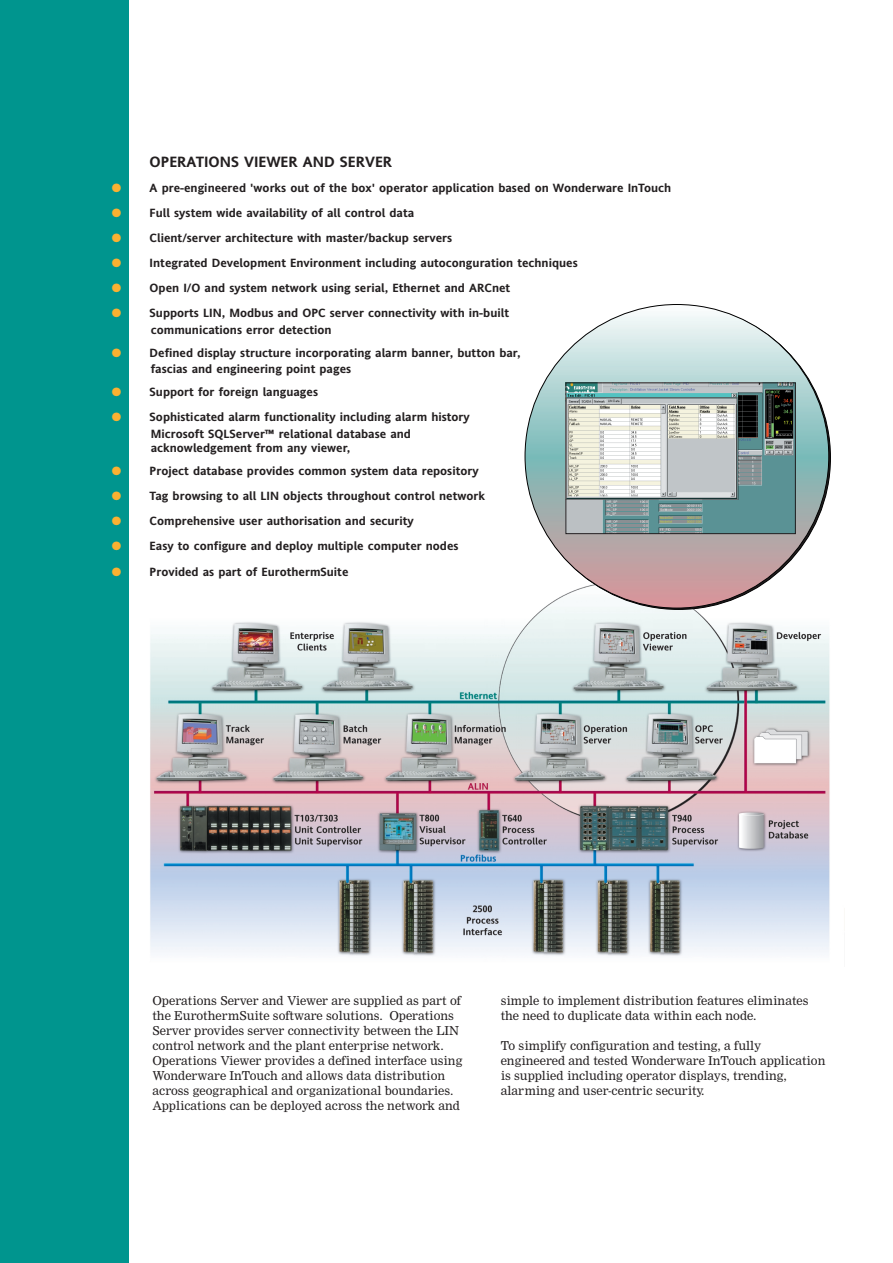
<style>
.page{position:relative;width:893px;height:1263px;background:#fff}
.page>*{position:absolute;margin:0;border:0;box-sizing:border-box;transform-origin:0 0}
.t1{font:700 15px "Invensys Andale";color:#231f20}
.t2{font:700 12px/16.6px "Invensys Andale";color:#231f20}
.t3{font:12px/15px "Invensys Nimrod";color:#231f20}
.s1{color:#fbb131}
</style>
<div class="page">
<img style="left:150px;top:610px;width:680px;height:346px">
<div style="left:0;top:0;width:129px;height:1263px;background:#00958e"></div>
<svg style="left:524px;top:304px;width:305px;height:305px"></svg>
<img style="left:567px;top:385px;width:226px;height:147px">
<div style="left:565px;top:383px;width:230px;height:151px;border:1px solid #231f20"></div>
<p class="t1" style="left:150px;top:156px;width:244px">OPERATIONS VIEWER AND SERVER</p>
<p class="t2" style="left:112px;top:180px;width:561px"><span class="s1">●</span> A pre-engineered 'works out of the box' operator application based on Wonderware InTouch</p>
<p class="t2" style="left:112px;top:205px;width:304px"><span class="s1">●</span> Full system wide availability of all control data</p>
<p class="t2" style="left:112px;top:231px;width:342px"><span class="s1">●</span> Client/server architecture with master/backup servers</p>
<p class="t2" style="left:112px;top:256px;width:467px"><span class="s1">●</span> Integrated Development Environment including autoconguration techniques</p>
<p class="t2" style="left:112px;top:281px;width:400px"><span class="s1">●</span> Open I/O and system network using serial, Ethernet and ARCnet</p>
<p class="t2" style="left:151px;top:306px;width:360px;text-indent:-39px"><span class="s1">●</span> Supports LIN, Modbus and OPC server connectivity with in-built communications error detection</p>
<p class="t2" style="left:151px;top:345px;width:371px;text-indent:-39px"><span class="s1">●</span> Defined display structure incorporating alarm banner, button bar, fascias and engineering point pages</p>
<p class="t2" style="left:112px;top:385px;width:208px"><span class="s1">●</span> Support for foreign languages</p>
<p class="t2" style="left:151px;top:410px;width:320px;text-indent:-39px"><span class="s1">●</span> Sophisticated alarm functionality including alarm history<br>Microsoft SQLServer™ relational database and</p>
<p class="t2" style="left:151px;top:441px;width:201px">acknowledgement from any viewer,</p>
<p class="t2" style="left:112px;top:464px;width:368px"><span class="s1">●</span> Project database provides common system data repository</p>
<p class="t2" style="left:112px;top:489px;width:374px"><span class="s1">●</span> Tag browsing to all LIN objects throughout control network</p>
<p class="t2" style="left:112px;top:514px;width:303px"><span class="s1">●</span> Comprehensive user authorisation and security</p>
<p class="t2" style="left:112px;top:539px;width:348px"><span class="s1">●</span> Easy to configure and deploy multiple computer nodes</p>
<p class="t2" style="left:112px;top:564px;width:238px"><span class="s1">●</span> Provided as part of EurothermSuite</p>
<p class="t3" style="left:152px;top:994px;width:311px">Operations Server and Viewer are supplied as part of the EurothermSuite software solutions. Operations Server provides server connectivity between the LIN control network and the plant enterprise network.<br>Operations Viewer provides a defined interface using Wonderware InTouch and allows data distribution across geographical and organizational boundaries.<br>Applications can be deployed across the network and</p>
<p class="t3" style="left:500px;top:994px;width:309px">simple to implement distribution features eliminates the need to duplicate data within each node.</p>
<p class="t3" style="left:500px;top:1039px;width:326px">To simplify configuration and testing, a fully engineered and tested Wonderware InTouch application is supplied including operator displays, trending, alarming and user-centric security.</p>
</div>
